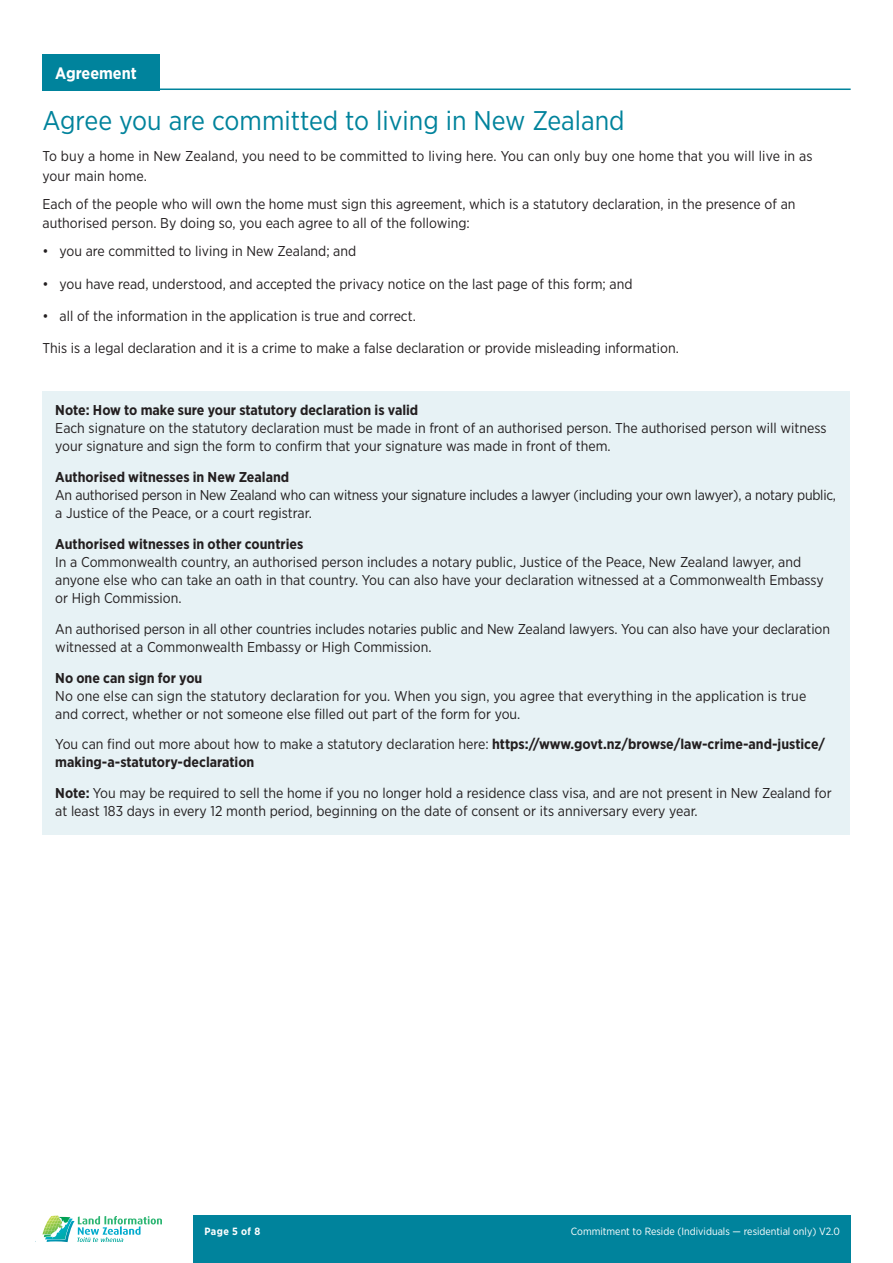
<style>
.page{position:relative;width:893px;height:1263px;background:#fff}
.page>*{position:absolute;margin:0;border:0;box-sizing:border-box;transform-origin:0 0}
.Section_Title_H1{font:27px "Gotham Narrow";color:#00839c}
.Section_Title_H1-2{font:700 16.5px "Gotham Narrow";color:#fff}
.NOTE_bodytext{font:14.25px/18px "Gotham Narrow";color:#231f20}
.Bodytext{font:14.25px/19.5px "Gotham Narrow";color:#231f20}
.NOTE_bodytext-2{font:700 14.25px/18px "Gotham Narrow";color:#231f20}
.Form_fields{font:10.5px "Gotham Narrow";color:#fff}
.Form_fields-2{font:700 10.5px "Gotham Narrow";letter-spacing:.04em;color:#fff}
.s1{font-weight:700}
.s2{font-weight:400}
</style>
<div class="page">
<div style="left:194px;top:1215px;width:102px;height:48px;background:#00839c"></div>
<div style="left:294px;top:1215px;width:556px;height:48px;background:#00839c"></div>
<svg style="left:35px;top:1215px;width:127px;height:27px"></svg>
<hr style="left:43px;top:89px;width:808px;height:1px;background:#00839c">
<div style="left:43px;top:54px;width:117px;height:36px;background:#00839c"></div>
<div style="left:43px;top:391px;width:807px;height:444px;background:#e7f2f5"></div>
<p class="Section_Title_H1-2" style="left:55px;top:62px;width:83px">Agreement</p>
<p class="Section_Title_H1" style="left:43px;top:104px;width:584px">Agree you are committed to living in New Zealand</p>
<p class="Bodytext" style="left:43px;top:146px;width:771px">To buy a home in New Zealand, you need to be committed to living here. You can only buy one home that you will live in as your main home.</p>
<p class="Bodytext" style="left:43px;top:194px;width:754px">Each of the people who will own the home must sign this agreement, which is a statutory declaration, in the presence of an authorised person. By doing so, you each agree to all of the following:</p>
<p class="NOTE_bodytext" style="left:43px;top:242px;width:315px">• you are committed to living in New Zealand; and</p>
<p class="NOTE_bodytext" style="left:43px;top:274px;width:591px">• you have read, understood, and accepted the privacy notice on the last page of this form; and</p>
<p class="NOTE_bodytext" style="left:43px;top:306px;width:375px">• all of the information in the application is true and correct.</p>
<p class="Bodytext" style="left:43px;top:338px;width:638px">This is a legal declaration and it is a crime to make a false declaration or provide misleading information.</p>
<p class="NOTE_bodytext" style="left:55px;top:401px;width:773px"><span class="s1">Note: How to make sure your statutory declaration is valid<br></span>Each signature on the statutory declaration must be made in front of an authorised person. The authorised person will witness your signature and sign the form to confirm that your signature was made in front of them.</p>
<p class="NOTE_bodytext" style="left:55px;top:468px;width:782px"><span class="s1">Authorised witnesses in New Zealand<br></span>An authorised person in New Zealand who can witness your signature includes a lawyer (including your own lawyer), a notary public, a Justice of the Peace, or a court registrar.</p>
<p class="NOTE_bodytext" style="left:55px;top:535px;width:770px"><span class="s1">Authorised witnesses in other countries<br></span>In a Commonwealth country, an authorised person includes a notary public, Justice of the Peace, New Zealand lawyer, and anyone else who can take an oath in that country. You can also have your declaration witnessed at a Commonwealth Embassy or High Commission.</p>
<p class="NOTE_bodytext" style="left:55px;top:619px;width:776px">An authorised person in all other countries includes notaries public and New Zealand lawyers. You can also have your declaration witnessed at a Commonwealth Embassy or High Commission.</p>
<p class="NOTE_bodytext" style="left:55px;top:668px;width:752px"><span class="s1">No one can sign for you<br></span>No one else can sign the statutory declaration for you. When you sign, you agree that everything in the application is true and correct, whether or not someone else filled out part of the form for you.</p>
<p class="NOTE_bodytext-2" style="left:55px;top:735px;width:771px"><span class="s2">You can find out more about how to make a statutory declaration here:</span> https://www.govt.nz/browse/law-crime-and-justice/ making-a-statutory-declaration</p>
<p class="NOTE_bodytext" style="left:55px;top:784px;width:778px"><span class="s1">Note:</span> You may be required to sell the home if you no longer hold a residence class visa, and are not present in New Zealand for at least 183 days in every 12 month period, beginning on the date of consent or its anniversary every year.</p>
<p class="Form_fields-2" style="left:205px;top:1224px;width:57px">Page 5 of 8</p>
<p class="Form_fields" style="left:571px;top:1224px;width:270px">Commitment to Reside (Individuals — residential only) V2.0</p>
</div>
